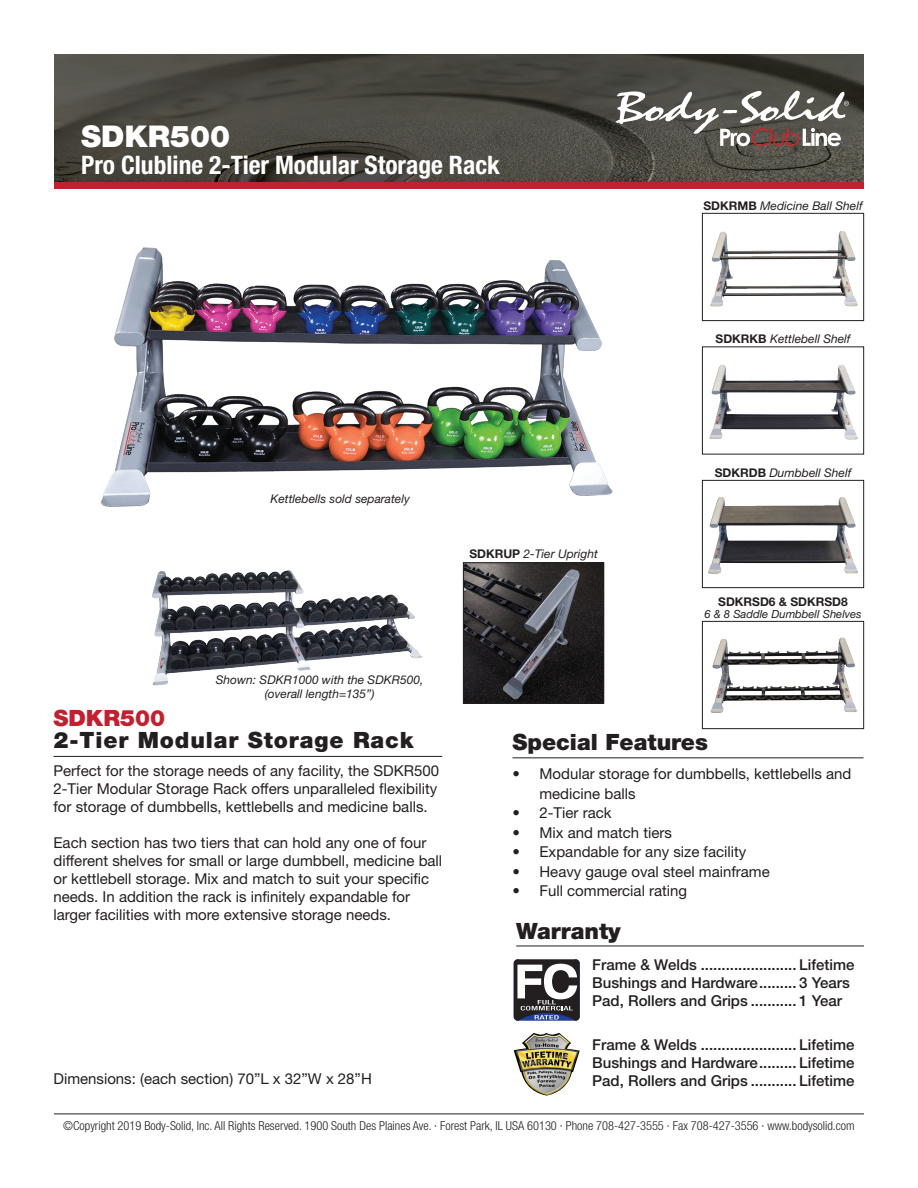
<style>
.page{position:relative;width:918px;height:1188px;background:#fff}
.page>*{position:absolute;margin:0;border:0;box-sizing:border-box;transform-origin:0 0}
.t1{font:900 30px "Helvetica Neue LT Std";color:#fff}
.t2{font:700 condensed 25.5px "Helvetica Neue LT Std";color:#fff}
.t3{font:900 22.5px "Helvetica Neue LT Std";letter-spacing:.04em;color:#231f20}
.t4{font:900 22.5px "Helvetica Neue LT Std";color:#231f20}
.t5{font:900 22.5px "Helvetica Neue LT Std";color:#c21f31}
.t6{font:15px/18px "Helvetica Neue LT Std";color:#231f20}
.t7{font:500 15px/18px "Helvetica Neue LT Std";color:#231f20}
.t8{font:300 condensed 12.3px "Helvetica Neue LT Std";color:#231f20}
.t9{font:italic 12px/14.4px "Helvetica Neue LT Std";color:#231f20;text-align:center}
.t10{font:700 12px "Helvetica Neue LT Std";color:#231f20}
.t11{font:italic 11.25px "Helvetica Neue LT Std";color:#231f20}
.s1{font-weight:700;font-style:normal}
</style>
<div class="page">
<img style="left:54px;top:54px;width:810px;height:128px">
<div style="left:54px;top:182px;width:810px;height:7px;background:#c21f31"></div>
<hr style="left:54px;top:1114px;width:810px;height:1px;background:#231f20">
<svg style="left:616px;top:91px;width:233px;height:55px"></svg>
<hr style="left:516px;top:946px;width:348px;height:1px;background:#231f20">
<svg style="left:514px;top:959px;width:66px;height:62px"></svg>
<img style="left:514px;top:1033px;width:66px;height:63px">
<hr style="left:53px;top:756px;width:389px;height:1px;background:#231f20">
<hr style="left:512px;top:757px;width:351px;height:1px;background:#231f20">
<img style="left:710px;top:231px;width:148px;height:76px">
<div style="left:702px;top:213px;width:162px;height:108px;border:1px solid #231f20"></div>
<img style="left:708px;top:497px;width:150px;height:77px">
<div style="left:702px;top:480px;width:162px;height:108px;border:1px solid #231f20"></div>
<img style="left:709px;top:365px;width:149px;height:75px">
<div style="left:702px;top:346px;width:162px;height:108px;border:1px solid #231f20"></div>
<img style="left:710px;top:637px;width:147px;height:76px">
<div style="left:702px;top:621px;width:162px;height:108px;border:1px solid #231f20"></div>
<img style="left:152px;top:570px;width:271px;height:116px">
<img style="left:465px;top:564px;width:137px;height:138px">
<div style="left:463px;top:562px;width:141px;height:142px;border:1px solid #231f20"></div>
<img style="left:100px;top:247px;width:513px;height:260px">
<h1 class="t1" style="left:81px;top:118px;width:151px">SDKR500</h1>
<h2 class="t2" style="left:81px;top:150px;width:420px">Pro Clubline 2-Tier Modular Storage Rack</h2>
<h3 class="t5" style="left:53px;top:704px;width:113px">SDKR500</h3>
<p class="t9" style="left:271px;top:492px;width:141px">Kettlebells sold separately</p>
<p class="t9" style="left:216px;top:672px;width:209px">Shown: SDKR1000 with the SDKR500, (overall length=135”)</p>
<p class="t9" style="left:469px;top:546px;width:130px"><span class="s1">SDKRUP</span> 2-Tier Upright</p>
<p class="t9" style="left:703px;top:198px;width:161px"><span class="s1">SDKRMB</span> Medicine Ball Shelf</p>
<p class="t9" style="left:716px;top:332px;width:136px"><span class="s1">SDKRKB</span> Kettlebell Shelf</p>
<p class="t9" style="left:715px;top:465px;width:138px"><span class="s1">SDKRDB</span> Dumbbell Shelf</p>
<p class="t10" style="left:718px;top:594px;width:131px">SDKRSD6 &amp; SDKRSD8</p>
<p class="t11" style="left:704px;top:607px;width:159px">6 &amp; 8 Saddle Dumbbell Shelves</p>
<h3 class="t3" style="left:53px;top:727px;width:362px">2-Tier Modular Storage Rack</h3>
<p class="t6" style="left:53px;top:762px;width:387px;text-align:justify">Perfect for the storage needs of any facility, the SDKR500<br>2-Tier Modular Storage Rack offers unparalleled flexibility for storage of dumbbells, kettlebells and medicine balls.</p>
<p class="t6" style="left:53px;top:834px;width:390px">Each section has two tiers that can hold any one of four different shelves for small or large dumbbell, medicine ball or kettlebell storage. Mix and match to suit your specific needs. In addition the rack is infinitely expandable for larger facilities with more extensive storage needs.</p>
<h3 class="t4" style="left:512px;top:729px;width:197px">Special Features</h3>
<p class="t6" style="left:539px;top:764px;width:314px;line-height:19.5px;text-indent:-27px">• Modular storage for dumbbells, kettlebells and medicine balls</p>
<p class="t6" style="left:512px;top:804px;width:101px">• 2-Tier rack</p>
<p class="t6" style="left:512px;top:823px;width:161px">• Mix and match tiers</p>
<p class="t6" style="left:512px;top:843px;width:235px">• Expandable for any size facility</p>
<p class="t6" style="left:512px;top:862px;width:259px">• Heavy gauge oval steel mainframe</p>
<p class="t6" style="left:512px;top:882px;width:176px">• Full commercial rating</p>
<h3 class="t4" style="left:516px;top:917px;width:106px">Warranty</h3>
<p class="t7" style="left:592px;top:956px;width:264px">Frame &amp; Welds ....................... Lifetime<br>Bushings and Hardware......... 3 Years<br>Pad, Rollers and Grips ........... 1 Year</p>
<p class="t7" style="left:592px;top:1035px;width:264px">Frame &amp; Welds ....................... Lifetime<br>Bushings and Hardware......... Lifetime</p>
<p class="t6" style="left:53px;top:1069px;width:320px">Dimensions: (each section) 70”L x 32”W x 28”H</p>
<p class="t7" style="left:592px;top:1071px;width:264px">Pad, Rollers and Grips ........... Lifetime</p>
<p class="t8" style="left:63px;top:1118px;width:793px">©Copyright 2019 Body-Solid, Inc. All Rights Reserved. 1900 South Des Plaines Ave. · Forest Park, IL USA 60130 · Phone 708-427-3555 · Fax 708-427-3556 · www.bodysolid.com</p>
</div>
